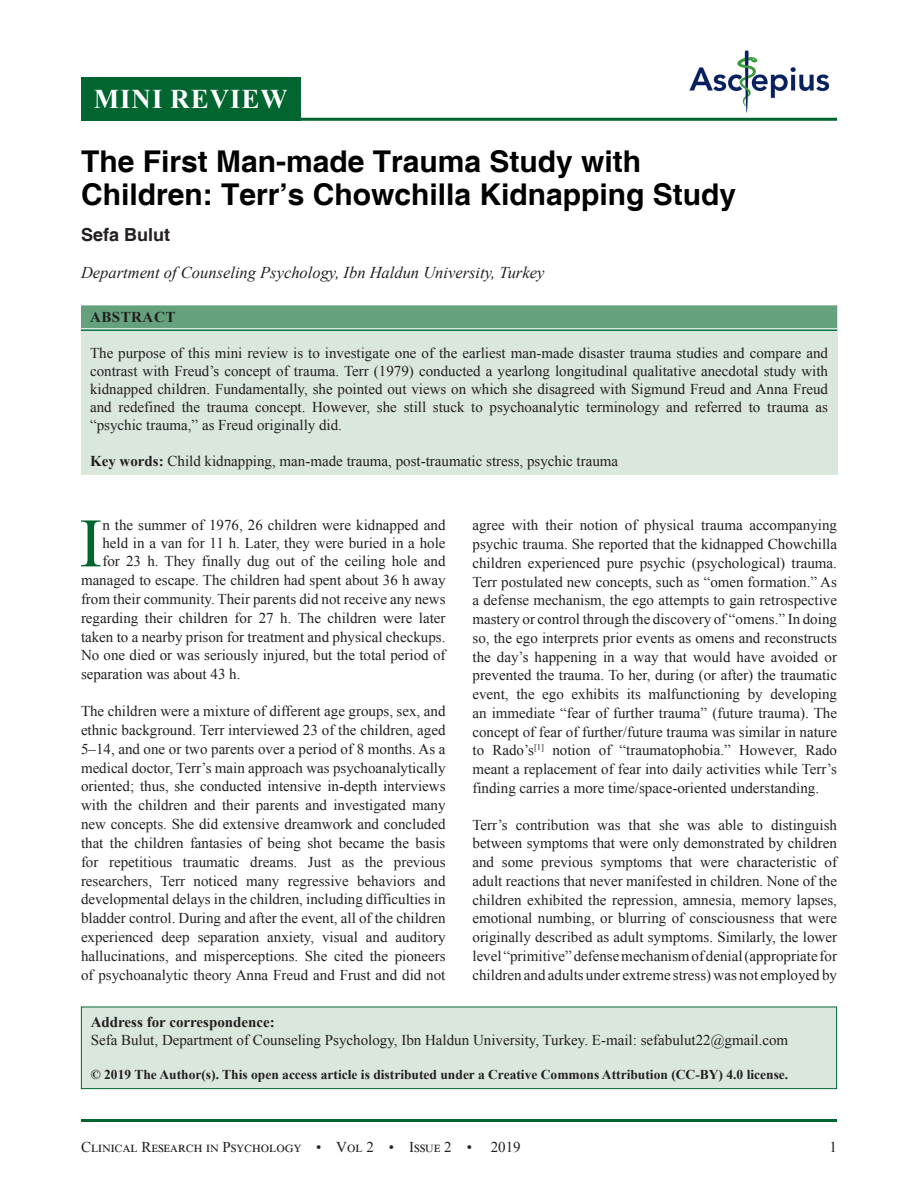
<style>
.page{position:relative;width:918px;height:1188px;background:#fff}
.page>*{position:absolute;margin:0;border:0;box-sizing:border-box;transform-origin:0 0}
.DROP_CAP_TX{font:69.3px "Times New Roman";color:#00652e}
.AT{font:700 30px/33px "Helvetica";color:#000}
.AH{font:700 27px "Times New Roman";letter-spacing:.035em;color:#fff}
.AU{font:700 18px "Helvetica";color:#231f20}
.AFF{font:italic 16.5px "Times New Roman";color:#231f20}
.TX{font:15px/18.8px "Times New Roman";color:#231f20;text-align:justify}
.ABS{font:15px/18px "Times New Roman";color:#231f20;text-align:justify}
.DROP_CAP_TX-2{font:15px "Times New Roman";color:#231f20}
.ADD{font:15px/18px "Times New Roman";color:#231f20}
.KWD{font:15px "Times New Roman";color:#231f20}
.ABSH{font:700 15px "Times New Roman";letter-spacing:.035em;color:#231f20}
.ADD-2{font:700 13.5px "Times New Roman";color:#231f20}
.s1{font-weight:700}
</style>
<div class="page">
<hr style="left:81px;top:1119px;width:756px;height:3px;background:#00652e">
<img style="left:689px;top:50px;width:141px;height:63px">
<div style="left:81px;top:77px;width:219px;height:44px;background:#00652e"></div>
<hr style="left:81px;top:118px;width:756px;height:3px;background:#00652e">
<div style="left:81px;top:1007px;width:756px;height:82px;background:#d9e7dd"></div>
<div style="left:81px;top:1007px;width:756px;height:82px;border:1px solid #00652e"></div>
<div style="left:81px;top:305px;width:756px;height:170px;background:#d9e7dd"></div>
<div style="left:81px;top:305px;width:756px;height:23px;background:#66a17d"></div>
<hr style="left:81px;top:329px;width:756px;height:2px;background:#087947">
<p class="AH" style="left:94px;top:79px;width:195px">MINI REVIEW</p>
<p class="AT" style="left:81px;top:146px;width:657px">The First Man-made Trauma Study with<br>Children: Terr’s Chowchilla Kidnapping Study</p>
<p class="AU" style="left:81px;top:224px;width:91px">Sefa Bulut</p>
<p class="AFF" style="left:81px;top:262px;width:465px">Department of Counseling Psychology, Ibn Haldun University, Turkey</p>
<p class="ABSH" style="left:90px;top:306px;width:87px">ABSTRACT</p>
<p class="ABS" style="left:90px;top:343px;width:740px">The purpose of this mini review is to investigate one of the earliest man-made disaster trauma studies and compare and contrast with Freud’s concept of trauma. Terr (1979) conducted a yearlong longitudinal qualitative anecdotal study with kidnapped children. Fundamentally, she pointed out views on which she disagreed with Sigmund Freud and Anna Freud and redefined the trauma concept. However, she still stuck to psychoanalytic terminology and referred to trauma as “psychic trauma,” as Freud originally did.</p>
<p class="KWD" style="left:90px;top:450px;width:530px"><span class="s1">Key words:</span> Child kidnapping, man-made trauma, post-traumatic stress, psychic trauma</p>
<p class="DROP_CAP_TX" style="left:79px;top:494px;width:25px">I</p>
<p class="DROP_CAP_TX-2" style="left:102px;top:515px;width:345px">n the summer of 1976, 26 children were kidnapped and</p>
<p class="DROP_CAP_TX-2" style="left:102px;top:533px;width:345px">held in a van for 11 h. Later, they were buried in a hole</p>
<p class="DROP_CAP_TX-2" style="left:102px;top:551px;width:345px">for 23 h. They finally dug out of the ceiling hole and</p>
<p class="DROP_CAP_TX-2" style="left:81px;top:570px;width:366px">managed to escape. The children had spent about 36 h away</p>
<p class="DROP_CAP_TX-2" style="left:81px;top:588px;width:366px">from their community. Their parents did not receive any news</p>
<p class="DROP_CAP_TX-2" style="left:81px;top:607px;width:366px">regarding their children for 27 h. The children were later</p>
<p class="DROP_CAP_TX-2" style="left:81px;top:626px;width:366px">taken to a nearby prison for treatment and physical checkups.</p>
<p class="DROP_CAP_TX-2" style="left:81px;top:645px;width:366px">No one died or was seriously injured, but the total period of</p>
<p class="DROP_CAP_TX-2" style="left:81px;top:664px;width:161px">separation was about 43 h.</p>
<p class="TX" style="left:81px;top:701px;width:366px">The children were a mixture of different age groups, sex, and ethnic background. Terr interviewed 23 of the children, aged 5–14, and one or two parents over a period of 8 months. As a medical doctor, Terr’s main approach was psychoanalytically oriented; thus, she conducted intensive in-depth interviews with the children and their parents and investigated many new concepts. She did extensive dreamwork and concluded that the children fantasies of being shot became the basis for repetitious traumatic dreams. Just as the previous researchers, Terr noticed many regressive behaviors and developmental delays in the children, including difficulties in bladder control. During and after the event, all of the children experienced deep separation anxiety, visual and auditory hallucinations, and misperceptions. She cited the pioneers of psychoanalytic theory Anna Freud and Frust and did not</p>
<p class="TX" style="left:472px;top:516px;width:366px">agree with their notion of physical trauma accompanying psychic trauma. She reported that the kidnapped Chowchilla children experienced pure psychic (psychological) trauma.<br>Terr postulated new concepts, such as “omen formation.” As a defense mechanism, the ego attempts to gain retrospective mastery or control through the discovery of “omens.” In doing so, the ego interprets prior events as omens and reconstructs the day’s happening in a way that would have avoided or prevented the trauma. To her, during (or after) the traumatic event, the ego exhibits its malfunctioning by developing an immediate “fear of further trauma” (future trauma). The concept of fear of further/future trauma was similar in nature to Rado’s<sup>[1]</sup> notion of “traumatophobia.” However, Rado meant a replacement of fear into daily activities while Terr’s finding carries a more time/space-oriented understanding.</p>
<p class="TX" style="left:472px;top:815px;width:366px">Terr’s contribution was that she was able to distinguish between symptoms that were only demonstrated by children and some previous symptoms that were characteristic of adult reactions that never manifested in children. None of the children exhibited the repression, amnesia, memory lapses, emotional numbing, or blurring of consciousness that were originally described as adult symptoms. Similarly, the lower level “primitive” defense mechanism of denial (appropriate for children and adults under extreme stress) was not employed by</p>
<p class="ADD" style="left:91px;top:1012px;width:699px"><span class="s1">Address for correspondence:<br></span>Sefa Bulut, Department of Counseling Psychology, Ibn Haldun University, Turkey. E-mail: sefabulut22@gmail.com</p>
<p class="ADD-2" style="left:91px;top:1065px;width:699px">© 2019 The Author(s). This open access article is distributed under a Creative Commons Attribution (CC-BY) 4.0 license.</p>
<p class="TX" style="left:81px;top:1137px;width:392px">Clinical Research in Psychology • Vol 2 • Issue 2 •</p>
<p class="TX" style="left:491px;top:1137px;width:31px">2019</p>
<p class="TX" style="left:830px;top:1137px;width:9px">1</p>
</div>
